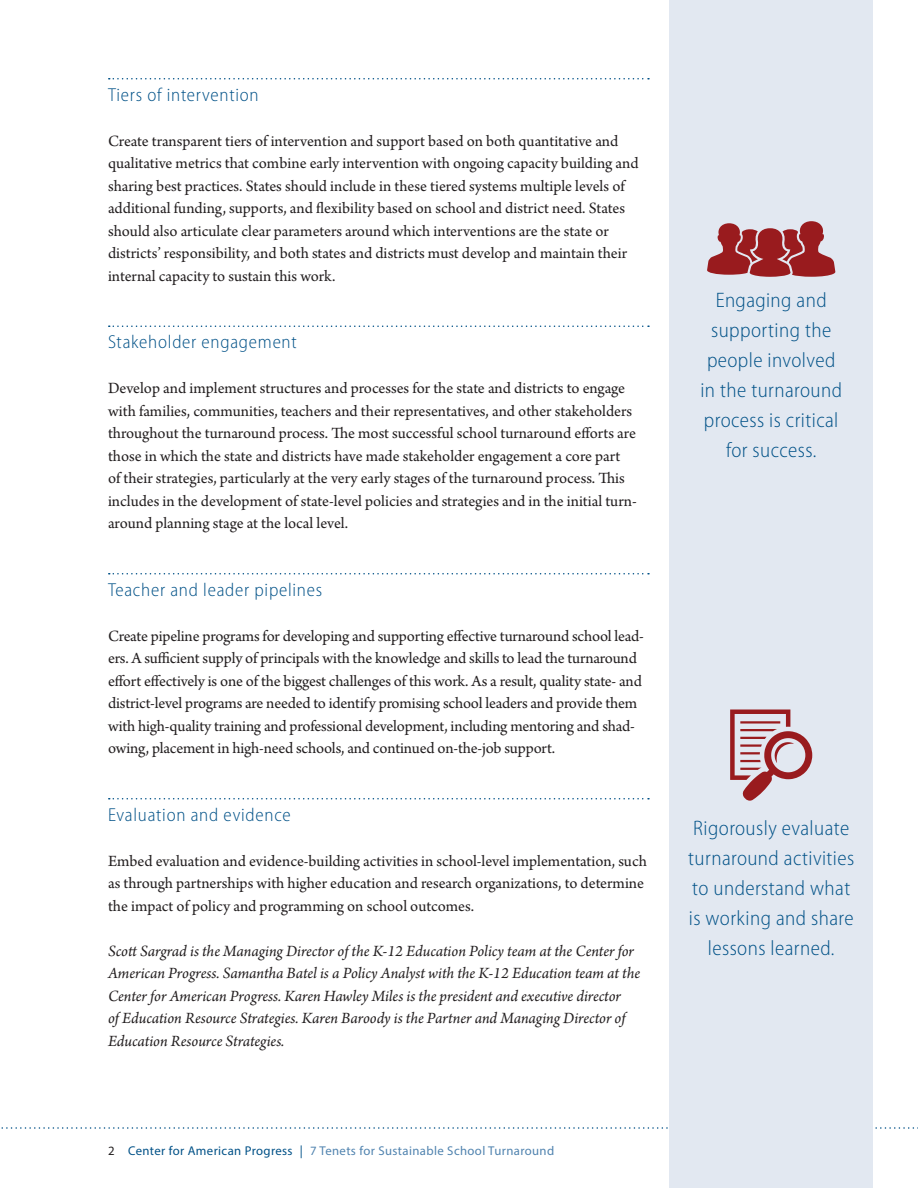
<style>
.page{position:relative;width:918px;height:1188px;background:#fff}
.page>*{position:absolute;margin:0;border:0;box-sizing:border-box;transform-origin:0 0}
.t1{font:300 semi-condensed 21px/30px "Myriad Pro";letter-spacing:.02em;color:#005187;text-align:center}
.t2{font:300 semi-condensed 18.75px "Myriad Pro";letter-spacing:.04em;color:#005187}
.t3{font:16.5px/22.5px "Arno Pro";letter-spacing:-.005em;color:#231f20}
.t4{font:italic 16.5px/22.5px "Arno Pro";letter-spacing:-.005em;color:#231f20}
.t5{font:12.75px "Myriad Pro";letter-spacing:.03em;color:#5083af}
.s1{color:#231f20}
.s2{color:#005187}
</style>
<div class="page">
<svg style="left:1px;top:1127px;width:917px;height:2px"></svg>
<svg style="left:109px;top:78px;width:540px;height:2px"></svg>
<svg style="left:109px;top:326px;width:540px;height:1px"></svg>
<svg style="left:109px;top:573px;width:540px;height:1px"></svg>
<svg style="left:109px;top:798px;width:540px;height:2px"></svg>
<div style="left:669px;top:0;width:204px;height:1188px;background:#e2e8f1"></div>
<svg style="left:707px;top:221px;width:128px;height:56px"></svg>
<svg style="left:730px;top:710px;width:82px;height:91px"></svg>
<p class="t2" style="left:108px;top:84px;width:152px">Tiers of intervention</p>
<p class="t3" style="left:108px;top:130px;width:532px">Create transparent tiers of intervention and support based on both quantitative and qualitative metrics that combine early intervention with ongoing capacity building and sharing best practices. States should include in these tiered systems multiple levels of additional funding, supports, and flexibility based on school and district need. States should also articulate clear parameters around which interventions are the state or districts’ responsibility, and both states and districts must develop and maintain their internal capacity to sustain this work.</p>
<p class="t2" style="left:108px;top:332px;width:190px">Stakeholder engagement</p>
<p class="t3" style="left:108px;top:378px;width:530px">Develop and implement structures and processes for the state and districts to engage with families, communities, teachers and their representatives, and other stakeholders throughout the turnaround process. The most successful school turnaround efforts are those in which the state and districts have made stakeholder engagement a core part of their strategies, particularly at the very early stages of the turnaround process. This includes in the development of state-level policies and strategies and in the initial turn&shy;around planning stage at the local level.</p>
<p class="t2" style="left:108px;top:579px;width:216px">Teacher and leader pipelines</p>
<p class="t3" style="left:108px;top:625px;width:537px">Create pipeline programs for developing and supporting effective turnaround school lead&shy;ers. A sufficient supply of principals with the knowledge and skills to lead the turnaround effort effectively is one of the biggest challenges of this work. As a result, quality state- and district-level programs are needed to identify promising school leaders and provide them with high-quality training and professional development, including mentoring and shad&shy;owing, placement in high-need schools, and continued on-the-job support.</p>
<p class="t2" style="left:108px;top:804px;width:184px">Evaluation and evidence</p>
<p class="t3" style="left:108px;top:850px;width:540px">Embed evaluation and evidence-building activities in school-level implementation, such as through partnerships with higher education and research organizations, to determine the impact of policy and programming on school outcomes.</p>
<p class="t4" style="left:108px;top:940px;width:534px">Scott Sargrad is the Managing Director of the K-12 Education Policy team at the Center for American Progress. Samantha Batel is a Policy Analyst with the K-12 Education team at the Center for American Progress. Karen Hawley Miles is the president and executive director<br>of Education Resource Strategies. Karen Baroody is the Partner and Managing Director of Education Resource Strategies.</p>
<p class="t5" style="left:108px;top:1143px;width:448px"><span class="s1">2</span> <span class="s2">Center for American Progress |</span> 7 Tenets for Sustainable School Turnaround</p>
<p class="t1" style="left:700px;top:285px;width:143px">Engaging and supporting the people involved in the turnaround process is critical for success.</p>
<p class="t1" style="left:688px;top:814px;width:167px">Rigorously evaluate turnaround activities to understand what is working and share lessons learned.</p>
</div>
